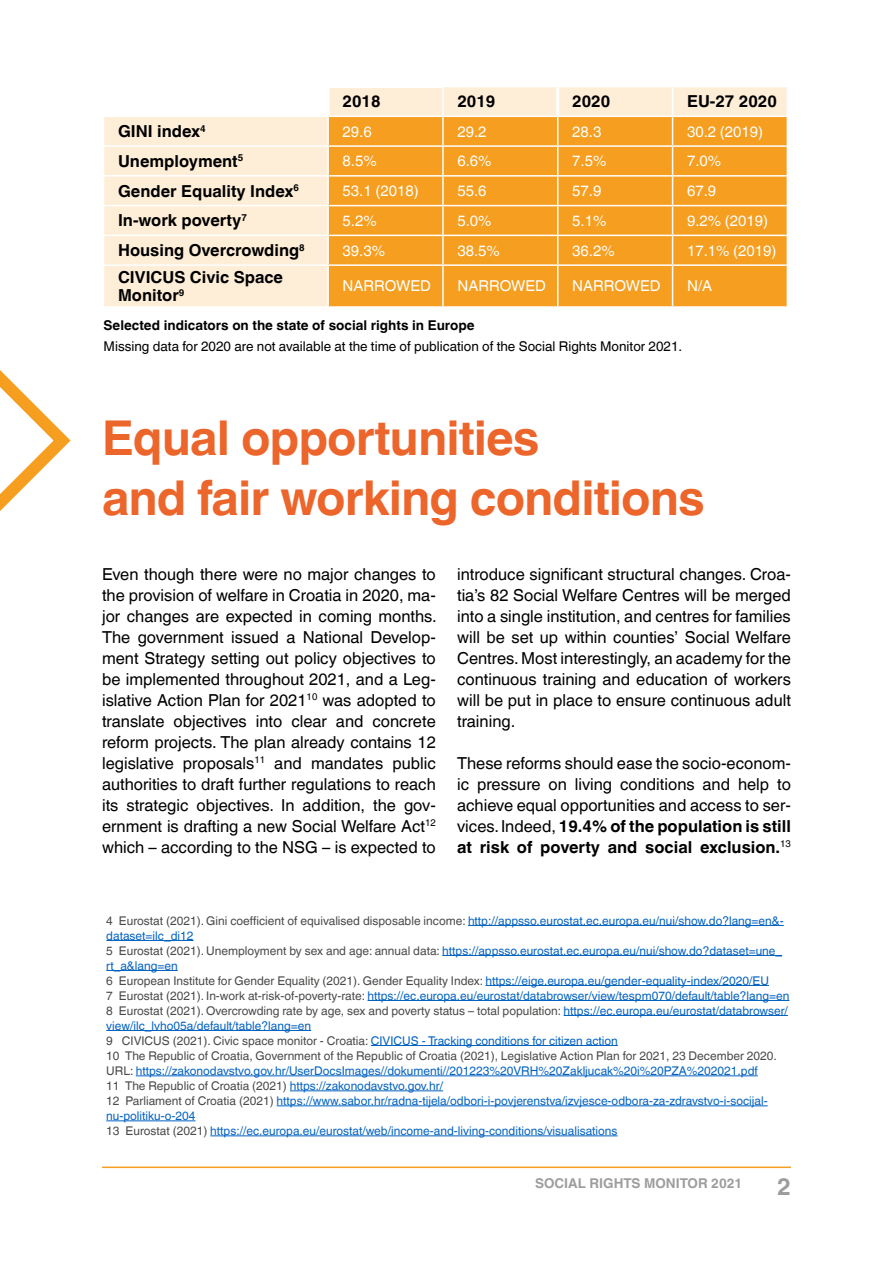
<style>
.page{position:relative;width:893px;height:1263px;background:#fff}
.page>*{position:absolute;margin:0;border:0;box-sizing:border-box;transform-origin:0 0}
.t1{font:700 48px/60px "Helvetica World";letter-spacing:-.02em;color:#ec652b}
.t2{font:700 24px "Helvetica World";color:#9d9d9c}
.t3{font:16.5px/21px "Helvetica World";color:#000;text-align:justify}
.t4{font:700 16.5px/18px "Helvetica World";color:#000}
.t5{font:15px "Helvetica World";color:#fff}
.t6{font:13.5px "Helvetica World";color:#000}
.t7{font:700 13.5px "Helvetica World";color:#000}
.t8{font:700 13.5px "Helvetica World";color:#9d9d9c}
.t9{font:12px/15px "Helvetica World";color:#0563c1}
.s1{font-weight:700}
.s2{color:#4a4a49}
</style>
<div class="page">
<svg style="left:104px;top:87px;width:683px;height:219px;background:#feefdb"></svg>
<div style="left:329px;top:117px;width:458px;height:189px;background:#f59e1f"></div>
<hr style="left:102px;top:85px;width:226px;height:3px;background:#fff">
<hr style="left:102px;top:88px;width:3px;height:28px;background:#fff">
<hr style="left:328px;top:85px;width:114px;height:3px;background:#fff">
<hr style="left:327px;top:88px;width:3px;height:28px;background:#fff">
<hr style="left:442px;top:87px;width:2px;height:29px;background:#fff">
<hr style="left:556px;top:87px;width:3px;height:29px;background:#fff">
<hr style="left:103px;top:116px;width:225px;height:1px;background:#fff">
<hr style="left:328px;top:116px;width:115px;height:1px;background:#fff">
<hr style="left:327px;top:117px;width:2px;height:28px;background:#fff">
<hr style="left:443px;top:116px;width:115px;height:1px;background:#fff">
<hr style="left:442px;top:117px;width:2px;height:28px;background:#fff">
<hr style="left:558px;top:116px;width:115px;height:1px;background:#fff">
<hr style="left:673px;top:116px;width:115px;height:1px;background:#fff">
<hr style="left:103px;top:145px;width:225px;height:2px;background:#fff">
<hr style="left:328px;top:145px;width:115px;height:2px;background:#fff">
<hr style="left:327px;top:147px;width:2px;height:28px;background:#fff">
<hr style="left:443px;top:145px;width:115px;height:2px;background:#fff">
<hr style="left:442px;top:147px;width:2px;height:28px;background:#fff">
<hr style="left:558px;top:145px;width:115px;height:2px;background:#fff">
<hr style="left:673px;top:145px;width:115px;height:2px;background:#fff">
<hr style="left:103px;top:175px;width:225px;height:2px;background:#fff">
<hr style="left:328px;top:175px;width:115px;height:2px;background:#fff">
<hr style="left:327px;top:177px;width:2px;height:28px;background:#fff">
<hr style="left:443px;top:175px;width:115px;height:2px;background:#fff">
<hr style="left:442px;top:177px;width:2px;height:28px;background:#fff">
<hr style="left:558px;top:175px;width:115px;height:2px;background:#fff">
<hr style="left:673px;top:175px;width:115px;height:2px;background:#fff">
<hr style="left:103px;top:205px;width:225px;height:1px;background:#fff">
<hr style="left:328px;top:205px;width:115px;height:1px;background:#fff">
<hr style="left:327px;top:206px;width:2px;height:29px;background:#fff">
<hr style="left:443px;top:205px;width:115px;height:1px;background:#fff">
<hr style="left:442px;top:206px;width:2px;height:29px;background:#fff">
<hr style="left:558px;top:205px;width:115px;height:1px;background:#fff">
<hr style="left:673px;top:205px;width:115px;height:1px;background:#fff">
<hr style="left:103px;top:235px;width:225px;height:1px;background:#fff">
<hr style="left:328px;top:235px;width:115px;height:1px;background:#fff">
<hr style="left:327px;top:236px;width:2px;height:28px;background:#fff">
<hr style="left:443px;top:235px;width:115px;height:1px;background:#fff">
<hr style="left:442px;top:236px;width:2px;height:28px;background:#fff">
<hr style="left:558px;top:235px;width:115px;height:1px;background:#fff">
<svg style="left:557px;top:117px;width:1px;height:147px"></svg>
<hr style="left:673px;top:235px;width:115px;height:1px;background:#fff">
<svg style="left:672px;top:87px;width:1px;height:177px"></svg>
<hr style="left:103px;top:264px;width:225px;height:2px;background:#fff">
<hr style="left:328px;top:264px;width:115px;height:2px;background:#fff">
<hr style="left:327px;top:266px;width:2px;height:40px;background:#fff">
<hr style="left:443px;top:264px;width:115px;height:2px;background:#fff">
<hr style="left:442px;top:266px;width:2px;height:40px;background:#fff">
<hr style="left:558px;top:264px;width:115px;height:2px;background:#fff">
<hr style="left:557px;top:266px;width:1px;height:40px;background:#fff">
<hr style="left:673px;top:264px;width:115px;height:2px;background:#fff">
<hr style="left:672px;top:266px;width:1px;height:40px;background:#fff">
<hr style="left:468px;top:925px;width:316px;height:1px;background:#0563c1">
<hr style="left:106px;top:940px;width:88px;height:1px;background:#0563c1">
<hr style="left:442px;top:955px;width:340px;height:1px;background:#0563c1">
<hr style="left:106px;top:970px;width:72px;height:1px;background:#0563c1">
<hr style="left:485px;top:985px;width:284px;height:1px;background:#0563c1">
<hr style="left:368px;top:1000px;width:421px;height:1px;background:#0563c1">
<hr style="left:564px;top:1015px;width:224px;height:1px;background:#0563c1">
<hr style="left:106px;top:1030px;width:205px;height:1px;background:#0563c1">
<hr style="left:371px;top:1045px;width:247px;height:1px;background:#0563c1">
<hr style="left:136px;top:1075px;width:622px;height:1px;background:#0563c1">
<hr style="left:290px;top:1090px;width:153px;height:1px;background:#0563c1">
<hr style="left:277px;top:1105px;width:491px;height:1px;background:#0563c1">
<hr style="left:106px;top:1120px;width:90px;height:1px;background:#0563c1">
<hr style="left:210px;top:1135px;width:408px;height:1px;background:#0563c1">
<hr style="left:102px;top:1166px;width:689px;height:2px;background:#f59e1f">
<svg style="left:0;top:370px;width:71px;height:141px"></svg>
<h3 class="t4" style="left:343px;top:93px;width:40px">2018</h3>
<h3 class="t4" style="left:457px;top:93px;width:40px">2019</h3>
<h3 class="t4" style="left:572px;top:93px;width:40px">2020</h3>
<h3 class="t4" style="left:687px;top:93px;width:91px">EU-27 2020</h3>
<h3 class="t4" style="left:118px;top:122px;width:89px">GINI index<sup>4</sup></h3>
<p class="t5" style="left:343px;top:123px;width:31px">29.6</p>
<p class="t5" style="left:457px;top:123px;width:31px">29.2</p>
<p class="t5" style="left:572px;top:123px;width:31px">28.3</p>
<p class="t5" style="left:687px;top:123px;width:78px">30.2 (2019)</p>
<h3 class="t4" style="left:118px;top:152px;width:127px">Unemployment<sup>5</sup></h3>
<p class="t5" style="left:343px;top:152px;width:36px">8.5%</p>
<p class="t5" style="left:457px;top:152px;width:36px">6.6%</p>
<p class="t5" style="left:572px;top:152px;width:36px">7.5%</p>
<p class="t5" style="left:687px;top:152px;width:36px">7.0%</p>
<h3 class="t4" style="left:118px;top:182px;width:183px">Gender Equality Index<sup>6</sup></h3>
<p class="t5" style="left:343px;top:182px;width:78px">53.1 (2018)</p>
<p class="t5" style="left:457px;top:182px;width:31px">55.6</p>
<p class="t5" style="left:572px;top:182px;width:31px">57.9</p>
<p class="t5" style="left:687px;top:182px;width:31px">67.9</p>
<h3 class="t4" style="left:118px;top:212px;width:130px">In-work poverty<sup>7</sup></h3>
<p class="t5" style="left:343px;top:212px;width:36px">5.2%</p>
<p class="t5" style="left:457px;top:212px;width:36px">5.0%</p>
<p class="t5" style="left:572px;top:212px;width:36px">5.1%</p>
<p class="t5" style="left:687px;top:212px;width:83px">9.2% (2019)</p>
<h3 class="t4" style="left:118px;top:241px;width:188px">Housing Overcrowding<sup>8</sup></h3>
<p class="t5" style="left:343px;top:242px;width:44px">39.3%</p>
<p class="t5" style="left:457px;top:242px;width:44px">38.5%</p>
<p class="t5" style="left:572px;top:242px;width:44px">36.2%</p>
<p class="t5" style="left:687px;top:242px;width:91px">17.1% (2019)</p>
<h3 class="t4" style="left:118px;top:268px;width:167px">CIVICUS Civic Space<br>Monitor<sup>9</sup></h3>
<p class="t5" style="left:343px;top:277px;width:90px">NARROWED</p>
<p class="t5" style="left:457px;top:277px;width:90px">NARROWED</p>
<p class="t5" style="left:572px;top:277px;width:90px">NARROWED</p>
<p class="t5" style="left:687px;top:277px;width:27px">N/A</p>
<p class="t7" style="left:104px;top:317px;width:372px">Selected indicators on the state of social rights in Europe</p>
<p class="t6" style="left:104px;top:338px;width:580px">Missing data for 2020 are not available at the time of publication of the Social Rights Monitor 2021.</p>
<h1 class="t1" style="left:102px;top:409px;width:604px">Equal opportunities<br>and fair working conditions</h1>
<p class="t3" style="left:102px;top:563px;width:336px">Even though there were no major changes to the provision of welfare in Croatia in 2020, ma&shy;jor changes are expected in coming months.<br>The government issued a National Develop&shy;ment Strategy setting out policy objectives to be implemented throughout 2021, and a Leg&shy;islative Action Plan for 2021<sup>10</sup> was adopted to translate objectives into clear and concrete reform projects. The plan already contains 12 legislative proposals<sup>11</sup> and mandates public authorities to draft further regulations to reach its strategic objectives. In addition, the gov&shy;ernment is drafting a new Social Welfare Act<sup>12 </sup>which – according to the NSG – is expected to</p>
<p class="t3" style="left:457px;top:563px;width:335px">introduce significant structural changes. Croa&shy;tia’s 82 Social Welfare Centres will be merged into a single institution, and centres for families will be set up within counties’ Social Welfare Centres. Most interestingly, an academy for the continuous training and education of workers will be put in place to ensure continuous adult training.</p>
<h3 class="t3" style="left:457px;top:752px;width:335px">These reforms should ease the socio-econom&shy;ic pressure on living conditions and help to achieve equal opportunities and access to ser&shy;vices. Indeed, <span class="s1">19.4% of the population is still at risk of poverty and social exclusion.</span><sup>13</sup></h3>
<p class="t9" style="left:106px;top:913px;width:685px"><span class="s2">4 Eurostat (2021). Gini coefficient of equivalised disposable income:</span> http://appsso.eurostat.ec.europa.eu/nui/show.do?lang=en&amp;- dataset=ilc_di12<br><span class="s2">5 Eurostat (2021). Unemployment by sex and age: annual data:</span> https://appsso.eurostat.ec.europa.eu/nui/show.do?dataset=une_ rt_a&amp;lang=en<br><span class="s2">6 European Institute for Gender Equality (2021). Gender Equality Index:</span> https://eige.europa.eu/gender-equality-index/2020/EU<br><span class="s2">7 Eurostat (2021). In-work at-risk-of-poverty-rate:</span> https://ec.europa.eu/eurostat/databrowser/view/tespm070/default/table?lang=en <span class="s2">8 Eurostat (2021). Overcrowding rate by age, sex and poverty status – total population:</span> https://ec.europa.eu/eurostat/databrowser/ view/ilc_lvho05a/default/table?lang=en<br><span class="s2">9 CIVICUS (2021). Civic space monitor - Croatia:</span> CIVICUS - Tracking conditions for citizen action</p>
<p class="t9" style="left:106px;top:1049px;width:672px"><span class="s2">10 The Republic of Croatia, Government of the Republic of Croatia (2021), Legislative Action Plan for 2021, 23 December 2020.<br>URL:</span> https://zakonodavstvo.gov.hr/UserDocsImages//dokumenti//201223%20VRH%20Zakljucak%20i%20PZA%202021.pdf<br><span class="s2">11 The Republic of Croatia (2021)</span> https://zakonodavstvo.gov.hr/<br><span class="s2">12 Parliament of Croatia (2021)</span> https://www.sabor.hr/radna-tijela/odbori-i-povjerenstva/izvjesce-odbora-za-zdravstvo-i-socijal&shy;nu-politiku-o-204<br><span class="s2">13 Eurostat (2021)</span> https://ec.europa.eu/eurostat/web/income-and-living-conditions/visualisations</p>
<p class="t8" style="left:535px;top:1175px;width:209px">SOCIAL RIGHTS MONITOR 2021</p>
<h2 class="t2" style="left:777px;top:1173px;width:15px">2</h2>
</div>
